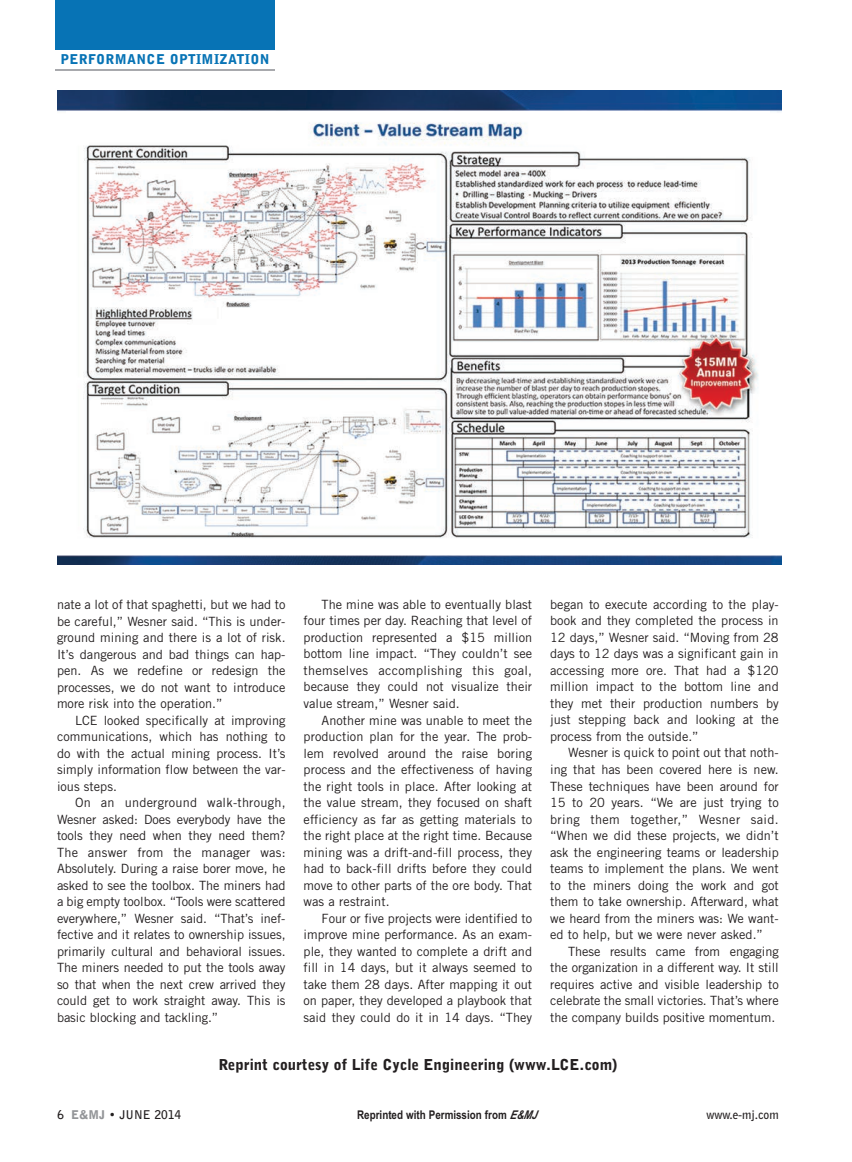
<style>
.page{position:relative;width:852px;height:1162px;background:#fff}
.page>*{position:absolute;margin:0;border:0;box-sizing:border-box;transform-origin:0 0}
.t1{font:900 15px "Bell Gothic BT";color:#231f20}
.t2{font:900 13.5px "Bell Gothic BT";letter-spacing:.025em;color:#0773b5}
.t3{font:12.75px/16.5px "Trade Gothic";color:#231f20;text-align:justify}
.t4{font:700 12px "Arial Narrow";color:#231f20}
.t5{font:700 12px "Bell Gothic BT";color:#231f20}
.s1{font-style:italic}
.s2{font-weight:900;color:#939598}
</style>
<div class="page">
<div style="left:56px;top:0;width:219px;height:50px;background:#0773b5"></div>
<hr style="left:56px;top:70px;width:219px;height:1px;background:#a8a9ad">
<img style="left:57px;top:91px;width:725px;height:21px">
<img style="left:57px;top:555px;width:725px;height:9px">
<img style="left:83px;top:122px;width:676px;height:416px">
<p class="t2" style="left:61px;top:54px;width:210px">PERFORMANCE OPTIMIZATION</p>
<p class="t3" style="left:57px;top:597px;width:230px">nate a lot of that spaghetti, but we had to be careful,” Wesner said. “This is under&shy;ground mining and there is a lot of risk.<br>It’s dangerous and bad things can hap&shy;pen. As we redefine or redesign the processes, we do not want to introduce more risk into the operation.”</p>
<p class="t3" style="left:57px;top:712px;width:230px;text-indent:18px">LCE looked specifically at improving communications, which has nothing to do with the actual mining process. It’s simply information flow between the var&shy;ious steps.</p>
<p class="t3" style="left:57px;top:795px;width:230px;text-indent:18px">On an underground walk-through, Wesner asked: Does everybody have the tools they need when they need them?<br>The answer from the manager was:<br>Absolutely. During a raise borer move, he asked to see the toolbox. The miners had a big empty toolbox. “Tools were scattered everywhere,” Wesner said. “That’s inef&shy;fective and it relates to ownership issues, primarily cultural and behavioral issues.<br>The miners needed to put the tools away so that when the next crew arrived they could get to work straight away. This is basic blocking and tackling.”</p>
<p class="t3" style="left:304px;top:597px;width:230px;text-indent:18px">The mine was able to eventually blast four times per day. Reaching that level of production represented a $15 million bottom line impact. “They couldn’t see themselves accomplishing this goal, because they could not visualize their value stream,” Wesner said.</p>
<p class="t3" style="left:304px;top:712px;width:230px;text-indent:18px">Another mine was unable to meet the production plan for the year. The prob&shy;lem revolved around the raise boring process and the effectiveness of having the right tools in place. After looking at the value stream, they focused on shaft efficiency as far as getting materials to the right place at the right time. Because mining was a drift-and-fill process, they had to back-fill drifts before they could move to other parts of the ore body. That was a restraint.</p>
<p class="t3" style="left:304px;top:910px;width:230px;text-indent:18px">Four or five projects were identified to improve mine performance. As an exam&shy;ple, they wanted to complete a drift and fill in 14 days, but it always seemed to take them 28 days. After mapping it out on paper, they developed a playbook that said they could do it in 14 days. “They</p>
<p class="t3" style="left:550px;top:597px;width:230px">began to execute according to the play&shy;book and they completed the process in 12 days,” Wesner said. “Moving from 28 days to 12 days was a significant gain in accessing more ore. That had a $120 million impact to the bottom line and they met their production numbers by just stepping back and looking at the process from the outside.”</p>
<p class="t3" style="left:550px;top:745px;width:230px;text-indent:18px">Wesner is quick to point out that noth&shy;ing that has been covered here is new.<br>These techniques have been around for 15 to 20 years. “We are just trying to bring them together,” Wesner said. “When we did these projects, we didn’t ask the engineering teams or leadership teams to implement the plans. We went to the miners doing the work and got them to take ownership. Afterward, what we heard from the miners was: We want&shy;ed to help, but we were never asked.”</p>
<p class="t3" style="left:550px;top:943px;width:230px;text-indent:18px">These results came from engaging the organization in a different way. It still requires active and visible leadership to celebrate the small victories. That’s where the company builds positive momentum.</p>
<p class="t1" style="left:218px;top:1059px;width:400px">Reprint courtesy of Life Cycle Engineering (www.LCE.com)</p>
<p class="t4" style="left:357px;top:1107px;width:181px">Reprinted with Permission from <span class="s1">E&amp;MJ</span></p>
<p class="t5" style="left:57px;top:1109px;width:126px">6 <span class="s2">E&amp;MJ</span> • JUNE 2014</p>
<p class="t5" style="left:706px;top:1109px;width:74px">www.e-mj.com</p>
</div>
